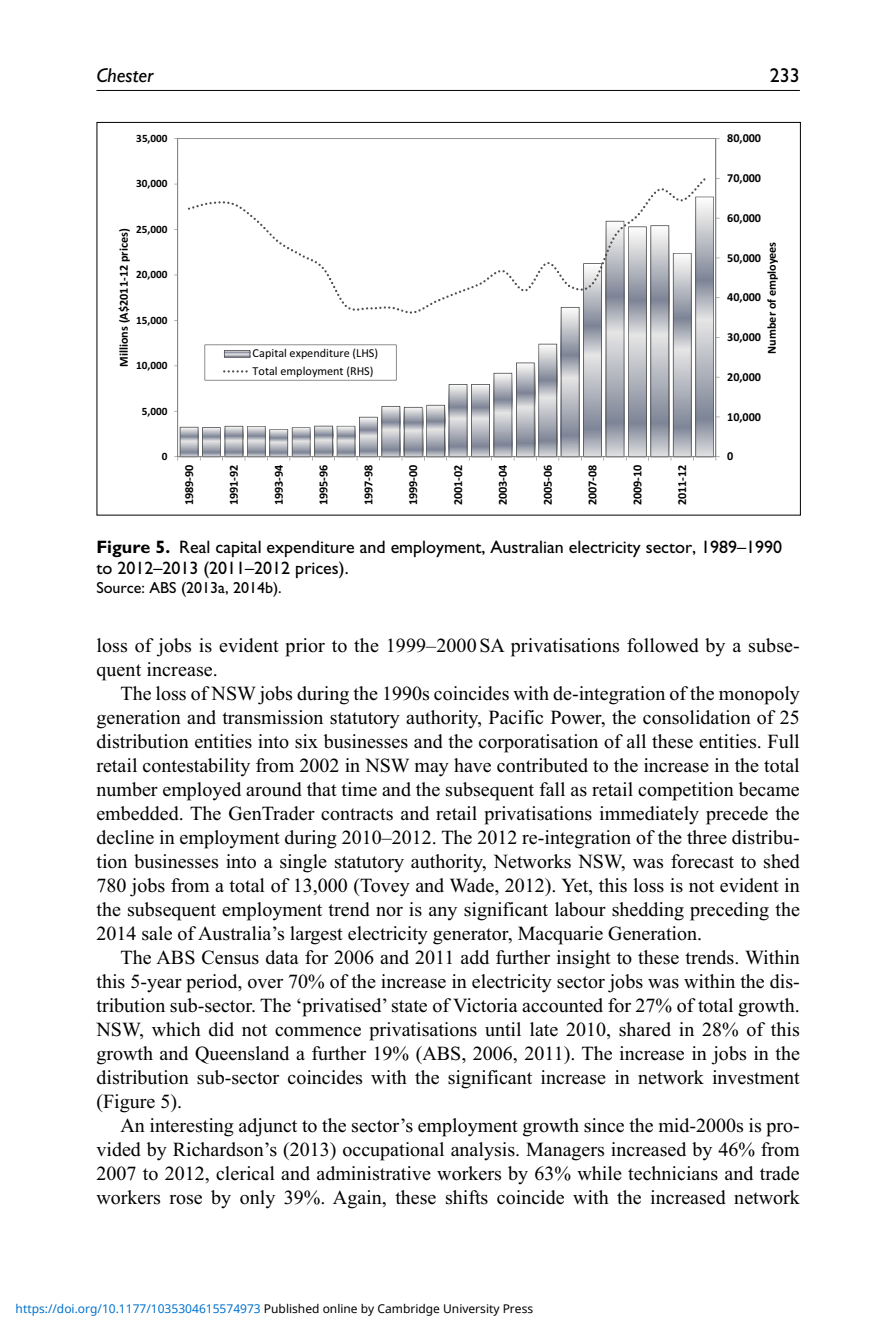
<style>
.page{position:relative;width:885px;height:1327px;background:#fff}
.page>*{position:absolute;margin:0;border:0;box-sizing:border-box;transform-origin:0 0}
.t1{font:20px/24px "Times New Roman";color:#000;text-align:justify}
.t2{font:italic 20px "Gill Sans Std";color:#000}
.t3{font:20px "Gill Sans Std";color:#000}
.t4{font:18px/21px "Gill Sans Std";color:#000}
.t5{font:16px "Gill Sans Std";color:#000}
.t6{font:700 12.2px "Calibri";letter-spacing:.005em;color:#000}
.t7{font:12.2px/17.8px "Calibri";color:#000}
.t8{font:12px "Noto Sans";color:#000}
.t9{font:700 11.2px "Calibri";letter-spacing:-.01em;color:#000}
.s1{font-weight:700}
.s2{color:#0172cf}
</style>
<div class="page">
<hr style="left:96px;top:90px;width:703px;height:1px;background:#000">
<hr style="left:715px;top:139px;width:1px;height:318px;background:#868686">
<hr style="left:177px;top:139px;width:1px;height:318px;background:#868686">
<svg style="left:174px;top:197px;width:545px;height:263px"></svg>
<p class="t2" style="left:96px;top:63px;width:58px">Chester</p>
<p class="t3" style="left:769px;top:63px;width:31px">233</p>
<p class="t9" style="left:136px;top:131px;width:33px">35,000</p>
<p class="t9" style="left:136px;top:177px;width:33px">30,000</p>
<p class="t9" style="left:136px;top:222px;width:33px">25,000</p>
<p class="t6" style="left:116px;top:367px;width:140px;rotate:-90deg">Millions (A$2011-12 prices)</p>
<p class="t9" style="left:136px;top:267px;width:33px">20,000</p>
<p class="t9" style="left:136px;top:313px;width:33px">15,000</p>
<p class="t9" style="left:136px;top:358px;width:33px">10,000</p>
<p class="t9" style="left:142px;top:404px;width:27px">5,000</p>
<p class="t9" style="left:162px;top:449px;width:7px">0</p>
<p class="t7" style="left:252px;top:344px;width:127px">Capital expenditure (LHS)<br>Total employment (RHS)</p>
<p class="t6" style="left:181px;top:505px;width:42px;rotate:-90deg">1989-90</p>
<p class="t6" style="left:226px;top:505px;width:42px;rotate:-90deg">1991-92</p>
<p class="t6" style="left:271px;top:505px;width:42px;rotate:-90deg">1993-94</p>
<p class="t6" style="left:316px;top:505px;width:42px;rotate:-90deg">1995-96</p>
<p class="t6" style="left:360px;top:505px;width:42px;rotate:-90deg">1997-98</p>
<p class="t6" style="left:405px;top:505px;width:42px;rotate:-90deg">1999-00</p>
<p class="t6" style="left:450px;top:505px;width:42px;rotate:-90deg">2001-02</p>
<p class="t6" style="left:495px;top:505px;width:42px;rotate:-90deg">2003-04</p>
<p class="t6" style="left:540px;top:505px;width:42px;rotate:-90deg">2005-06</p>
<p class="t6" style="left:584px;top:505px;width:42px;rotate:-90deg">2007-08</p>
<p class="t6" style="left:629px;top:505px;width:42px;rotate:-90deg">2009-10</p>
<p class="t6" style="left:674px;top:505px;width:42px;rotate:-90deg">2011-12</p>
<p class="t6" style="left:727px;top:130px;width:35px">80,000</p>
<p class="t6" style="left:727px;top:170px;width:35px">70,000</p>
<p class="t6" style="left:727px;top:210px;width:35px">60,000</p>
<p class="t6" style="left:763px;top:354px;width:114px;rotate:-90deg">Number of employees</p>
<p class="t6" style="left:727px;top:250px;width:35px">50,000</p>
<p class="t6" style="left:727px;top:289px;width:35px">40,000</p>
<p class="t6" style="left:727px;top:329px;width:35px">30,000</p>
<p class="t6" style="left:727px;top:369px;width:35px">20,000</p>
<p class="t6" style="left:727px;top:409px;width:35px">10,000</p>
<p class="t6" style="left:727px;top:448px;width:8px">0</p>
<p class="t4" style="left:96px;top:536px;width:687px"><span class="s1">Figure 5.</span> Real capital expenditure and employment, Australian electricity sector, 1989–1990 to 2012–2013 (2011–2012 prices).</p>
<p class="t5" style="left:96px;top:578px;width:187px">Source: ABS (2013a, 2014b).</p>
<p class="t1" style="left:96px;top:633px;width:705px">loss of jobs is evident prior to the 1999–2000SA privatisations followed by a subse&shy;quent increase.</p>
<p class="t1" style="left:96px;top:681px;width:705px;text-indent:24px">The loss of NSW jobs during the 1990s coincides with de-integration of the monopoly generation and transmission statutory authority, Pacific Power, the consolidation of 25 distribution entities into six businesses and the corporatisation of all these entities. Full retail contestability from 2002 in NSW may have contributed to the increase in the total number employed around that time and the subsequent fall as retail competition became embedded. The GenTrader contracts and retail privatisations immediately precede the decline in employment during 2010–2012. The 2012 re-integration of the three distribu&shy;tion businesses into a single statutory authority, Networks NSW, was forecast to shed 780 jobs from a total of 13,000 (Tovey and Wade, 2012). Yet, this loss is not evident in the subsequent employment trend nor is any significant labour shedding preceding the 2014 sale of Australia’s largest electricity generator, Macquarie Generation.</p>
<p class="t1" style="left:96px;top:945px;width:704px;text-indent:24px">The ABS Census data for 2006 and 2011 add further insight to these trends. Within this 5-year period, over 70% of the increase in electricity sector jobs was within the dis&shy;tribution sub-sector. The ‘privatised’ state of Victoria accounted for 27% of total growth.<br>NSW, which did not commence privatisations until late 2010, shared in 28% of this growth and Queensland a further 19% (ABS, 2006, 2011). The increase in jobs in the distribution sub-sector coincides with the significant increase in network investment (Figure 5).</p>
<p class="t1" style="left:96px;top:1113px;width:704px;text-indent:24px">An interesting adjunct to the sector’s employment growth since the mid-2000s is pro&shy;vided by Richardson’s (2013) occupational analysis. Managers increased by 46% from 2007 to 2012, clerical and administrative workers by 63% while technicians and trade workers rose by only 39%. Again, these shifts coincide with the increased network</p>
<p class="t8" style="left:16px;top:1300px;width:519px"><span class="s2">https://doi.org/10.1177/1035304615574973</span> Published online by Cambridge University Press</p>
</div>
